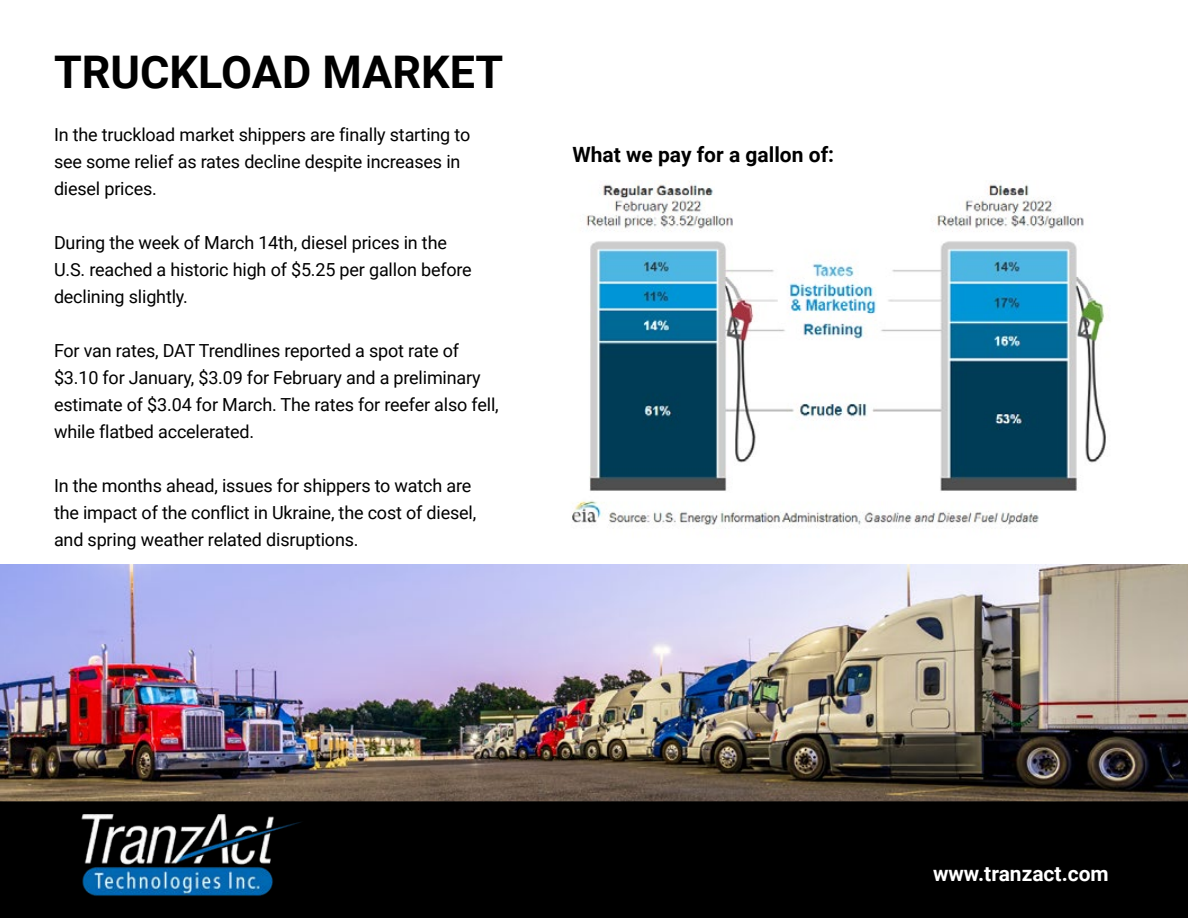
<style>
.page{position:relative;width:1188px;height:918px;background:#fff}
.page>*{position:absolute;margin:0;border:0;box-sizing:border-box;transform-origin:0 0}
.t1{font:700 45px "Roboto";color:#000}
.t2{font:700 21px "Roboto";color:#000}
.t3{font:700 21px "Roboto";color:#fff}
.t4{font:18px/27px "Roboto";letter-spacing:-.01em;color:#000}
</style>
<div class="page">
<img style="left:0;top:565px;width:1188px;height:236px">
<div style="left:0;top:801px;width:1188px;height:117px;background:#000"></div>
<img style="left:73px;top:815px;width:249px;height:93px">
<img style="left:572px;top:181px;width:534px;height:348px">
<h1 class="t1" style="left:54px;top:40px;width:451px">TRUCKLOAD MARKET</h1>
<p class="t4" style="left:54px;top:121px;width:418px">In the truckload market shippers are finally starting to see some relief as rates decline despite increases in diesel prices.</p>
<p class="t4" style="left:54px;top:229px;width:419px">During the week of March 14th, diesel prices in the<br>U.S. reached a historic high of $5.25 per gallon before declining slightly.</p>
<p class="t4" style="left:54px;top:337px;width:446px">For van rates, DAT Trendlines reported a spot rate of $3.10 for January, $3.09 for February and a preliminary estimate of $3.04 for March. The rates for reefer also fell, while flatbed accelerated.</p>
<p class="t4" style="left:54px;top:472px;width:424px">In the months ahead, issues for shippers to watch are the impact of the conflict in Ukraine, the cost of diesel, and spring weather related disruptions.</p>
<p class="t2" style="left:572px;top:140px;width:263px">What we pay for a gallon of:</p>
<p class="t3" style="left:933px;top:859px;width:177px">www.tranzact.com</p>
</div>
